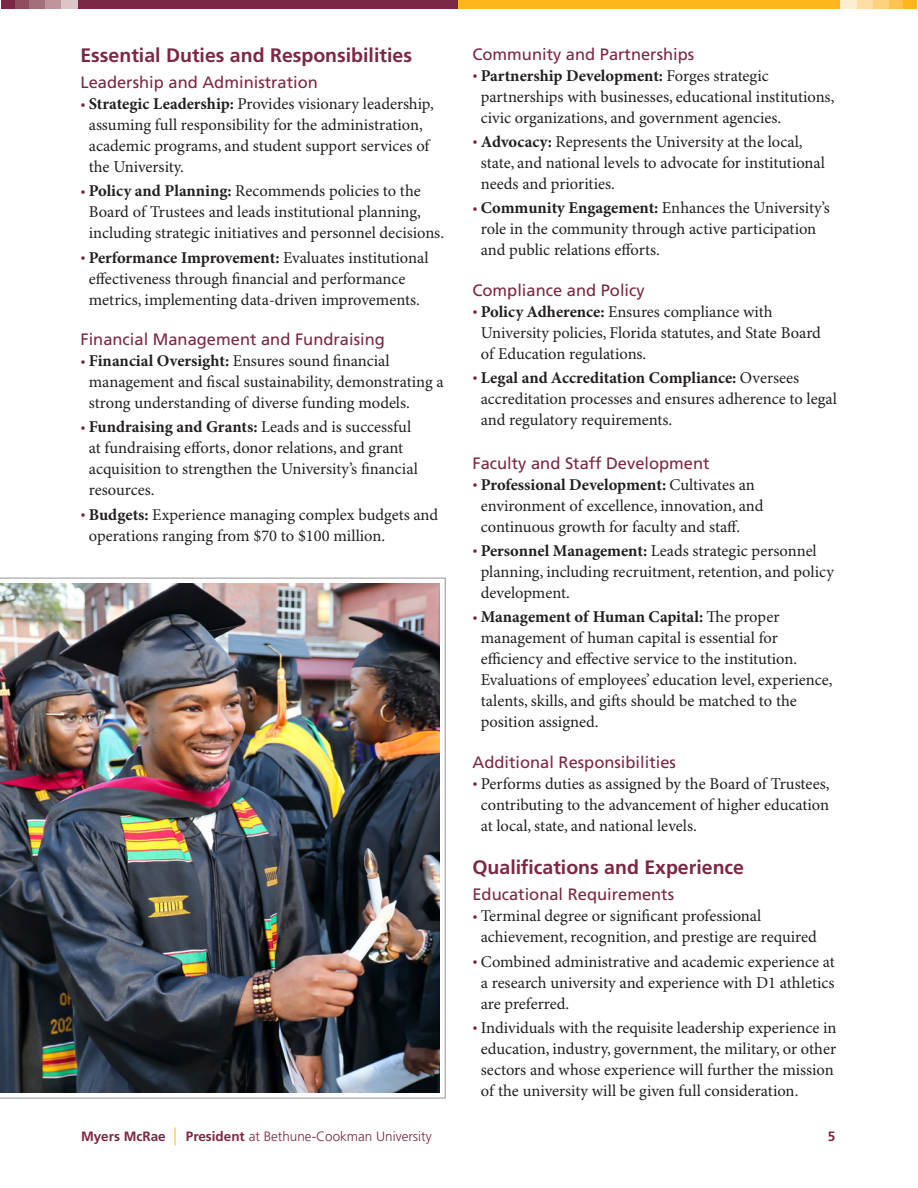
<style>
.page{position:relative;width:918px;height:1188px;background:#fff}
.page>*{position:absolute;margin:0;border:0;box-sizing:border-box;transform-origin:0 0}
.t1{font:700 19.5px "Frutiger LT Pro";color:#7d2746}
.t2{font:16.5px/21px "Minion Pro";color:#231f20}
.t3{font:16.5px "Frutiger LT Pro";color:#7d2746}
.t4{font:300 13.5px "Frutiger LT Pro";color:#7d2746}
.t5{font:700 13.5px "Frutiger LT Pro";color:#7d2746}
.s1{font-size:13.5px;color:#7d2746}
.s2{font-weight:700}
.s3{font-stretch:condensed;font-size:18px;color:#fcb619}
</style>
<div class="page">
<div style="left:1px;top:0;width:781px;height:9px;background:#7d2746"></div>
<div style="left:15px;top:0;width:60px;height:9px;background:#8f4d5d"></div>
<div style="left:29px;top:0;width:16px;height:9px;background:#a56f7a"></div>
<div style="left:45px;top:0;width:17px;height:9px;background:#bd959b"></div>
<div style="left:61px;top:0;width:16px;height:9px;background:#dbc5c7"></div>
<div style="left:458px;top:0;width:459px;height:9px;background:#fcb619"></div>
<div style="left:843px;top:0;width:60px;height:9px;background:#fec44f"></div>
<div style="left:873px;top:0;width:16px;height:9px;background:#fed17c"></div>
<div style="left:856px;top:0;width:17px;height:9px;background:#ffdda4"></div>
<div style="left:841px;top:0;width:16px;height:9px;background:#feeecf"></div>
<img style="left:0;top:578px;width:446px;height:521px">
<p class="t1" style="left:80px;top:43px;width:333px">Essential Duties and Responsibilities</p>
<p class="t3" style="left:80px;top:73px;width:239px">Leadership and Administration</p>
<p class="t2" style="left:89px;top:94px;width:347px;text-indent:-8px"><span class="s1">•</span> <span class="s2">Strategic Leadership:</span> Provides visionary leadership, assuming full responsibility for the administration, academic programs, and student support services of the University.</p>
<p class="t2" style="left:89px;top:181px;width:357px;text-indent:-8px"><span class="s1">•</span> <span class="s2">Policy and Planning:</span> Recommends policies to the<br>Board of Trustees and leads institutional planning, including strategic initiatives and personnel decisions.</p>
<p class="t2" style="left:89px;top:248px;width:341px;text-indent:-8px"><span class="s1">•</span> <span class="s2">Performance Improvement:</span> Evaluates institutional effectiveness through financial and performance metrics, implementing data-driven improvements.</p>
<p class="t3" style="left:80px;top:330px;width:306px">Financial Management and Fundraising</p>
<p class="t2" style="left:89px;top:351px;width:357px;text-indent:-8px"><span class="s1">•</span> <span class="s2">Financial Oversight:</span> Ensures sound financial management and fiscal sustainability, demonstrating a strong understanding of diverse funding models.</p>
<p class="t2" style="left:89px;top:417px;width:331px;text-indent:-8px"><span class="s1">•</span> <span class="s2">Fundraising and Grants:</span> Leads and is successful at fundraising efforts, donor relations, and grant acquisition to strengthen the University’s financial resources.</p>
<p class="t2" style="left:89px;top:504px;width:351px;text-indent:-8px"><span class="s1">•</span> <span class="s2">Budgets:</span> Experience managing complex budgets and operations ranging from $70 to $100 million.</p>
<p class="t3" style="left:472px;top:44px;width:223px">Community and Partnerships</p>
<p class="t2" style="left:481px;top:66px;width:355px;text-indent:-8px"><span class="s1">•</span> <span class="s2">Partnership Development:</span> Forges strategic partnerships with businesses, educational institutions, civic organizations, and government agencies.</p>
<p class="t2" style="left:481px;top:132px;width:346px;text-indent:-8px"><span class="s1">•</span> <span class="s2">Advocacy:</span> Represents the University at the local, state, and national levels to advocate for institutional needs and priorities.</p>
<p class="t2" style="left:481px;top:198px;width:351px;text-indent:-8px"><span class="s1">•</span> <span class="s2">Community Engagement:</span> Enhances the University’s role in the community through active participation and public relations efforts.</p>
<p class="t3" style="left:472px;top:280px;width:174px">Compliance and Policy</p>
<p class="t2" style="left:481px;top:302px;width:342px;text-indent:-8px"><span class="s1">•</span> <span class="s2">Policy Adherence:</span> Ensures compliance with<br>University policies, Florida statutes, and State Board of Education regulations.</p>
<p class="t2" style="left:481px;top:368px;width:358px;text-indent:-8px"><span class="s1">•</span> <span class="s2">Legal and Accreditation Compliance:</span> Oversees accreditation processes and ensures adherence to legal and regulatory requirements.</p>
<p class="t3" style="left:472px;top:453px;width:239px">Faculty and Staff Development</p>
<p class="t2" style="left:481px;top:474px;width:284px;text-indent:-8px"><span class="s1">•</span> <span class="s2">Professional Development:</span> Cultivates an environment of excellence, innovation, and continuous growth for faculty and staff.</p>
<p class="t2" style="left:481px;top:541px;width:355px;text-indent:-8px"><span class="s1">•</span> <span class="s2">Personnel Management:</span> Leads strategic personnel planning, including recruitment, retention, and policy development.</p>
<p class="t2" style="left:481px;top:607px;width:353px;text-indent:-8px"><span class="s1">•</span> <span class="s2">Management of Human Capital:</span> The proper management of human capital is essential for efficiency and effective service to the institution.<br>Evaluations of employees’ education level, experience, talents, skills, and gifts should be matched to the position assigned.</p>
<p class="t3" style="left:472px;top:752px;width:205px">Additional Responsibilities</p>
<p class="t2" style="left:481px;top:773px;width:350px;text-align:justify;text-indent:-8px"><span class="s1">•</span> Performs duties as assigned by the Board of Trustees, contributing to the advancement of higher education at local, state, and national levels.</p>
<p class="t1" style="left:472px;top:856px;width:273px">Qualifications and Experience</p>
<p class="t3" style="left:472px;top:885px;width:203px">Educational Requirements</p>
<p class="t2" style="left:481px;top:906px;width:338px;text-indent:-8px"><span class="s1">•</span> Terminal degree or significant professional achievement, recognition, and prestige are required</p>
<p class="t2" style="left:481px;top:951px;width:356px;text-align:justify;text-indent:-8px"><span class="s1">•</span> Combined administrative and academic experience at a research university and experience with D1 athletics are preferred.</p>
<p class="t2" style="left:481px;top:1018px;width:357px;text-indent:-8px"><span class="s1">•</span> Individuals with the requisite leadership experience in education, industry, government, the military, or other sectors and whose experience will further the mission of the university will be given full consideration.</p>
<p class="t4" style="left:81px;top:1128px;width:352px"><span class="s2">Myers McRae</span> <span class="s3">|</span> <span class="s2">President</span> at Bethune-Cookman University</p>
<p class="t5" style="left:828px;top:1128px;width:9px">5</p>
</div>
